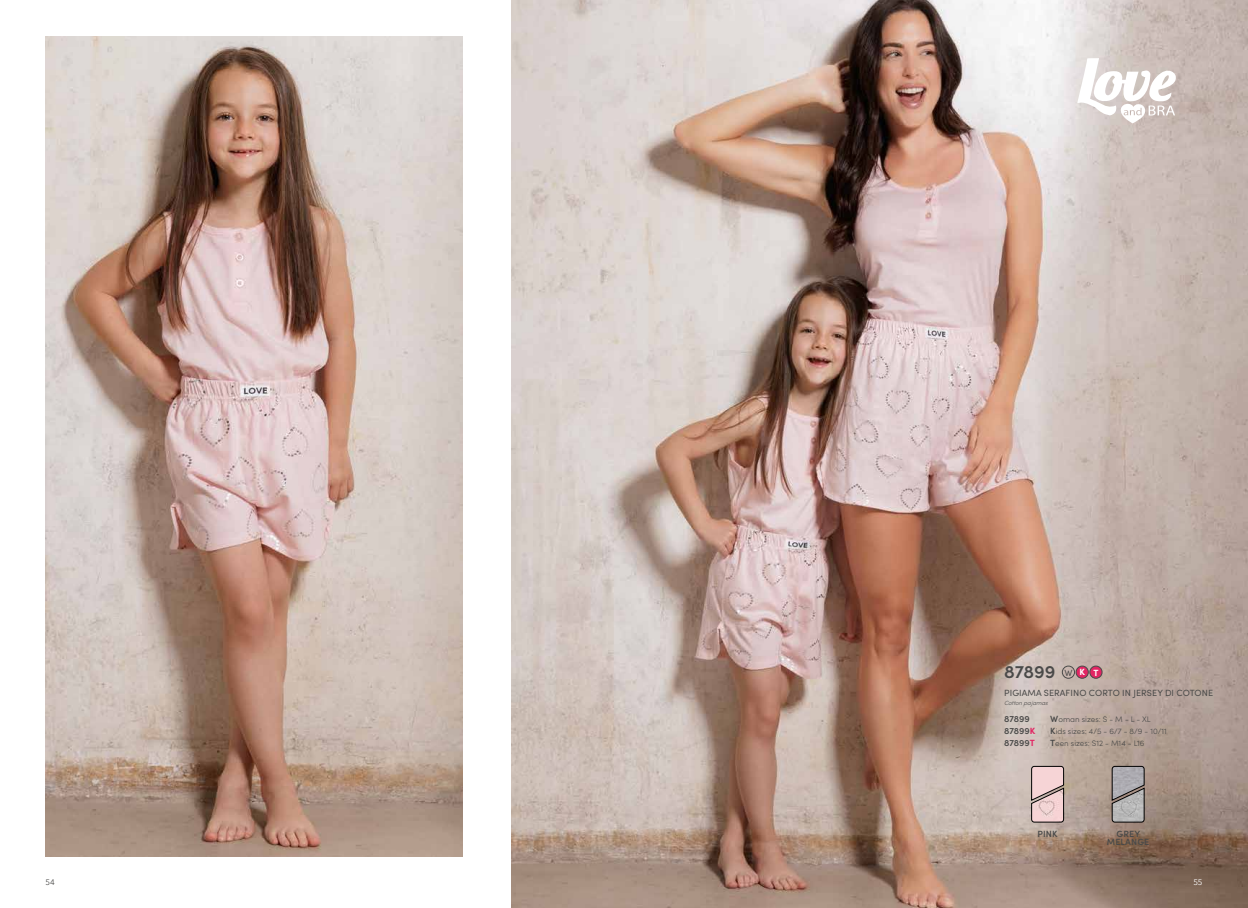
<style>
.page{position:relative;width:1248px;height:908px;background:#fff}
.page>*{position:absolute;margin:0;border:0;box-sizing:border-box;transform-origin:0 0}
.t1{font:600 18px "Sofia Pro";color:#4a4a49}
.t2{font:9px "Sofia Pro";letter-spacing:.01em;color:#4a4a49}
.t3{font:600 9px/12px "Sofia Pro";letter-spacing:.005em;color:#4a4a49}
.t4{font:700 9px "Sofia Pro";color:#fff}
.t5{font:300 8px/12px "Sofia Pro";color:#4a4a49}
.t6{font:8px "Avenir Next";color:#4a4a49}
.t7{font:8px "Avenir Next";color:#fff}
.t8{font:italic 300 6px "Sofia Pro";color:#4a4a49}
.s1{font-weight:700;color:#e22563}
.s2{font-weight:600;font-size:9px}
.s3{font-weight:400;color:#4a4a49}
</style>
<div class="page">
<img style="left:45px;top:37px;width:417px;height:819px">
<img style="left:511px;top:0;width:736px;height:907px">
<svg style="left:1111px;top:765px;width:33px;height:57px;background:#a09d9f"></svg>
<svg style="left:1031px;top:765px;width:32px;height:57px;background:#dabdbe"></svg>
<div style="left:1062px;top:665px;width:12px;height:13px;border:1px solid #4a4a49;border-radius:50%"></div>
<div style="left:1075px;top:665px;width:13px;height:13px;background:#e22563;border-radius:50%"></div>
<div style="left:1075px;top:665px;width:13px;height:13px;border:1px solid #4a4a49;border-radius:50%"></div>
<div style="left:1089px;top:665px;width:12px;height:13px;background:#e22563;border-radius:50%"></div>
<div style="left:1089px;top:665px;width:13px;height:13px;border:1px solid #4a4a49;border-radius:50%"></div>
<svg style="left:1077px;top:58px;width:101px;height:65px"></svg>
<h1 class="t1" style="left:1003px;top:657px;width:53px">87899</h1>
<p class="t2" style="left:1004px;top:685px;width:210px">PIGIAMA SERAFINO CORTO IN JERSEY DI COTONE</p>
<p class="t8" style="left:1003px;top:697px;width:47px">Cottonpajamas</p>
<p class="t3" style="left:1003px;top:712px;width:33px">87899<br>87899<span class="s1">K<br></span>87899<span class="s1">T</span></p>
<p class="t5" style="left:1050px;top:712px;width:118px"><span class="s2">W</span>oman sizes: S - M - L - XL<br><span class="s2">K</span>ids sizes: 4/5 - 6/7 - 8/9 - 10/11<br><span class="s2">T</span>een sizes: S12 - M14 - L16</p>
<p class="t4" style="left:1064px;top:665px;width:36px"><span class="s3">W</span>KT</p>
<p class="t3" style="left:1037px;top:827px;width:22px">PINK</p>
<p class="t3" style="left:1106px;top:829px;width:44px;line-height:8px;text-align:center">GREY<br>MELANGE</p>
<p class="t6" style="left:45px;top:874px;width:11px">54</p>
<p class="t7" style="left:1193px;top:874px;width:11px">55</p>
</div>
